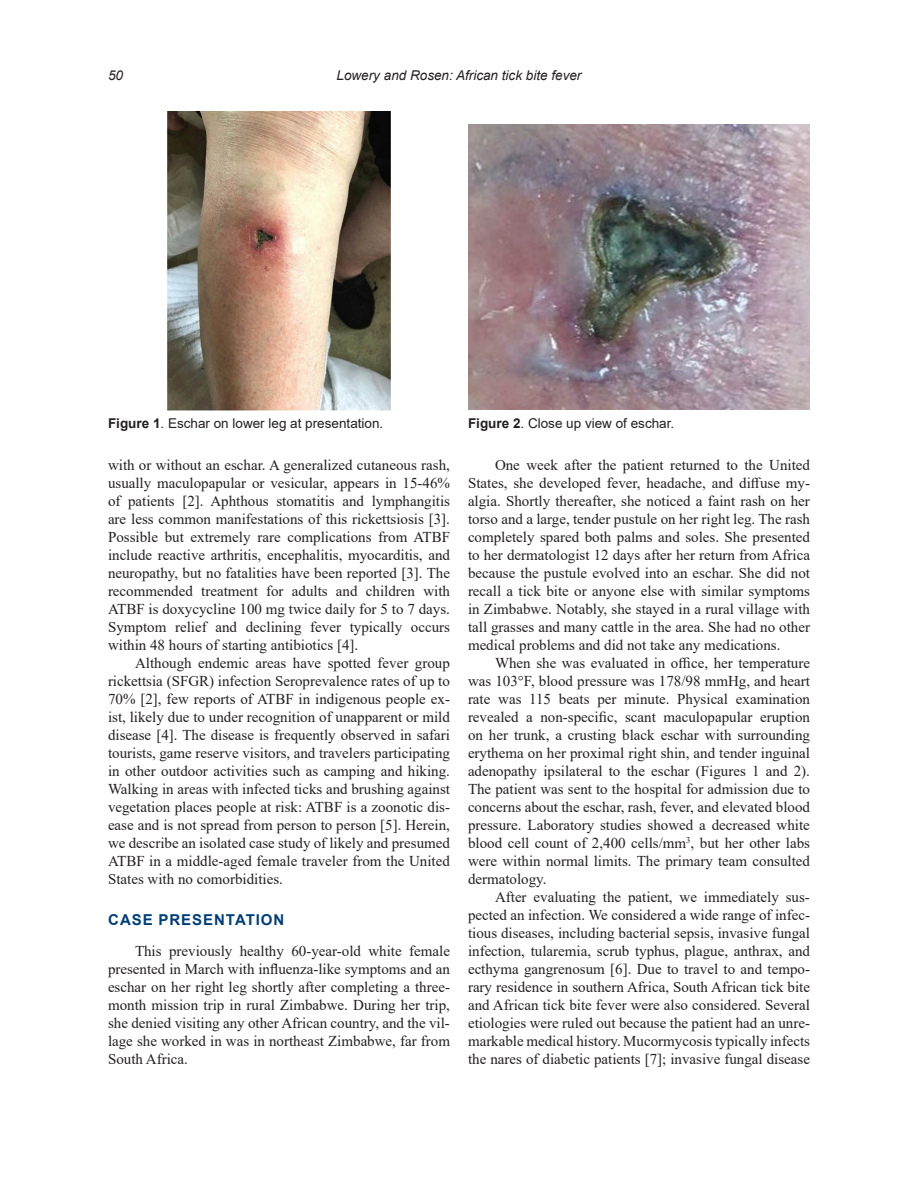
<style>
.page{position:relative;width:918px;height:1188px;background:#fff}
.page>*{position:absolute;margin:0;border:0;box-sizing:border-box;transform-origin:0 0}
.t1{font:15px/18px "Times New Roman";color:#231f20;text-align:justify}
.t2{font:700 15px "Arial";letter-spacing:.065em;color:#003d76}
.t3{font:13.5px "Arial";color:#231f20}
.t4{font:italic 13.5px "Arial";color:#231f20}
.s1{font-weight:700}
</style>
<div class="page">
<img style="left:167px;top:112px;width:224px;height:298px">
<img style="left:468px;top:125px;width:342px;height:284px">
<p class="t4" style="left:108px;top:67px;width:17px">50</p>
<p class="t4" style="left:337px;top:67px;width:246px">Lowery and Rosen: African tick bite fever</p>
<p class="t3" style="left:108px;top:414px;width:277px"><span class="s1">Figure 1</span>. Eschar on lower leg at presentation.</p>
<p class="t3" style="left:468px;top:414px;width:208px"><span class="s1">Figure 2</span>. Close up view of eschar.</p>
<p class="t1" style="left:108px;top:456px;width:344px">with or without an eschar. A generalized cutaneous rash, usually maculopapular or vesicular, appears in 15-46% of patients [2]. Aphthous stomatitis and lymphangitis are less common manifestations of this rickettsiosis [3].<br>Possible but extremely rare complications from ATBF include reactive arthritis, encephalitis, myocarditis, and neuropathy, but no fatalities have been reported [3]. The recommended treatment for adults and children with ATBF is doxycycline 100 mg twice daily for 5 to 7 days.<br>Symptom relief and declining fever typically occurs within 48 hours of starting antibiotics [4].</p>
<p class="t1" style="left:108px;top:654px;width:344px;text-indent:27px">Although endemic areas have spotted fever group rickettsia (SFGR) infection Seroprevalence rates of up to 70% [2], few reports of ATBF in indigenous people ex&shy;ist, likely due to under recognition of unapparent or mild disease [4]. The disease is frequently observed in safari tourists, game reserve visitors, and travelers participating in other outdoor activities such as camping and hiking.<br>Walking in areas with infected ticks and brushing against vegetation places people at risk: ATBF is a zoonotic dis&shy;ease and is not spread from person to person [5]. Herein, we describe an isolated case study of likely and presumed ATBF in a middle-aged female traveler from the United States with no comorbidities.</p>
<p class="t2" style="left:108px;top:909px;width:178px">CASE PRESENTATION</p>
<p class="t1" style="left:108px;top:942px;width:344px;text-indent:27px">This previously healthy 60-year-old white female presented in March with influenza-like symptoms and an eschar on her right leg shortly after completing a three&shy;month mission trip in rural Zimbabwe. During her trip, she denied visiting any other African country, and the vil&shy;lage she worked in was in northeast Zimbabwe, far from South Africa.</p>
<p class="t1" style="left:468px;top:456px;width:344px;text-indent:27px">One week after the patient returned to the United States, she developed fever, headache, and diffuse my&shy;algia. Shortly thereafter, she noticed a faint rash on her torso and a large, tender pustule on her right leg. The rash completely spared both palms and soles. She presented to her dermatologist 12 days after her return from Africa because the pustule evolved into an eschar. She did not recall a tick bite or anyone else with similar symptoms in Zimbabwe. Notably, she stayed in a rural village with tall grasses and many cattle in the area. She had no other medical problems and did not take any medications.</p>
<p class="t1" style="left:468px;top:654px;width:344px;text-indent:27px">When she was evaluated in office, her temperature was 103°F, blood pressure was 178/98 mmHg, and heart rate was 115 beats per minute. Physical examination revealed a non-specific, scant maculopapular eruption on her trunk, a crusting black eschar with surrounding erythema on her proximal right shin, and tender inguinal adenopathy ipsilateral to the eschar (Figures 1 and 2).<br>The patient was sent to the hospital for admission due to concerns about the eschar, rash, fever, and elevated blood pressure. Laboratory studies showed a decreased white blood cell count of 2,400 cells/mm<sup>3</sup>, but her other labs were within normal limits. The primary team consulted dermatology.</p>
<p class="t1" style="left:468px;top:888px;width:344px;text-indent:27px">After evaluating the patient, we immediately sus&shy;pected an infection. We considered a wide range of infec&shy;tious diseases, including bacterial sepsis, invasive fungal infection, tularemia, scrub typhus, plague, anthrax, and ecthyma gangrenosum [6]. Due to travel to and tempo&shy;rary residence in southern Africa, South African tick bite and African tick bite fever were also considered. Several etiologies were ruled out because the patient had an unre&shy;markable medical history. Mucormycosis typically infects the nares of diabetic patients [7]; invasive fungal disease</p>
</div>
